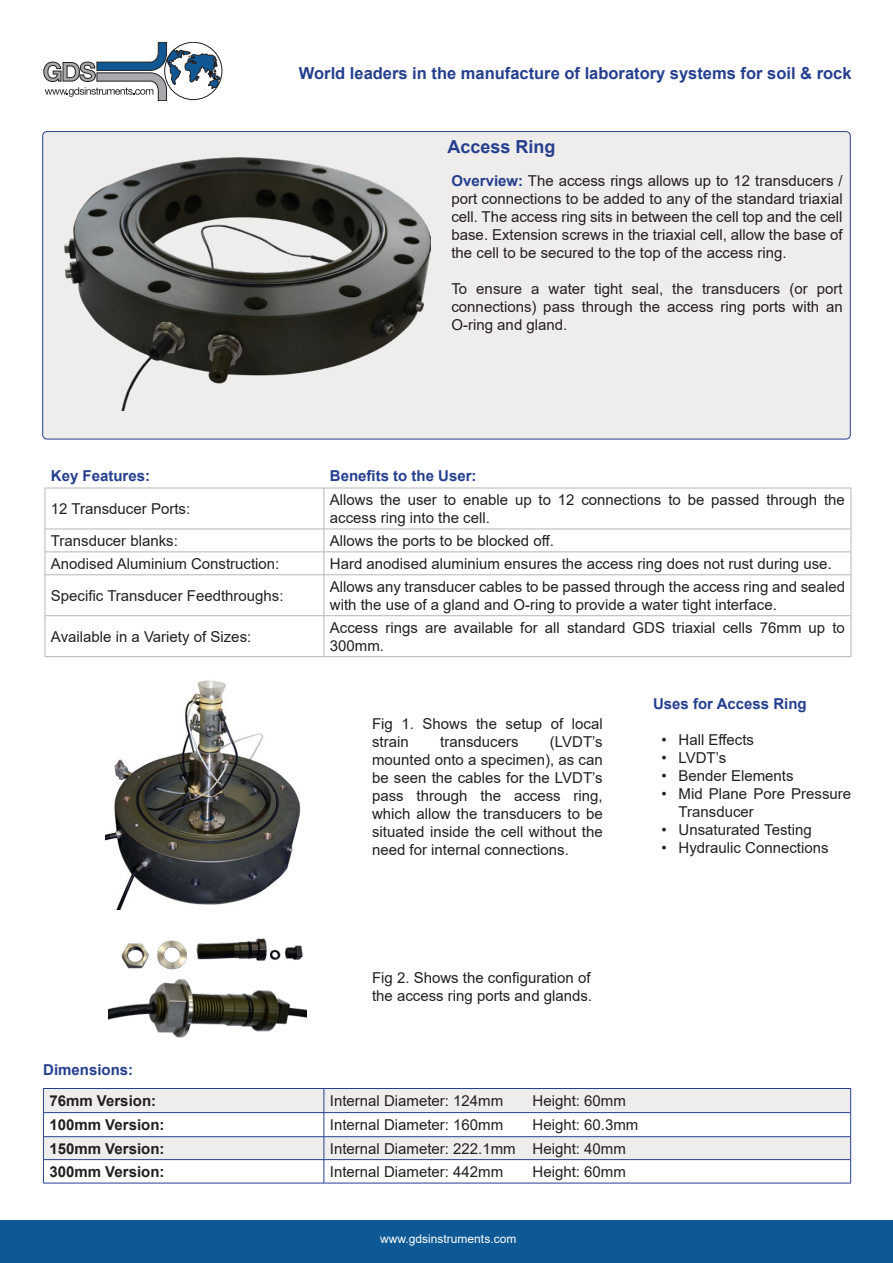
<style>
.page{position:relative;width:893px;height:1263px;background:#fff}
.page>*{position:absolute;margin:0;border:0;box-sizing:border-box;transform-origin:0 0}
.t1{font:700 18px "Arial";color:#253f8e}
.t2{font:700 16.5px "Arial";color:#253f8e}
.t3{font:15px/18px "Arial";color:#231f20}
.t4{font:700 15px "Arial";color:#253f8e}
.t5{font:700 15px "Arial";color:#231f20}
.t6{font:12px "Arial";color:#fff}
.s1{font-weight:700;color:#253f8e}
</style>
<div class="page">
<div style="left:0;top:1220px;width:893px;height:43px;background:#0d5995"></div>
<svg style="left:44px;top:42px;width:176px;height:59px"></svg>
<div style="left:43px;top:132px;width:807px;height:307px;background:#efedec;border-radius:4px"></div>
<hr style="left:45px;top:488px;width:279px;height:1px;background:#b6b6b6">
<hr style="left:45px;top:488px;width:1px;height:41px;background:#b6b6b6">
<hr style="left:324px;top:488px;width:527px;height:1px;background:#b6b6b6">
<hr style="left:324px;top:488px;width:1px;height:41px;background:#b6b6b6">
<hr style="left:851px;top:488px;width:1px;height:41px;background:#b6b6b6">
<hr style="left:45px;top:529px;width:279px;height:1px;background:#b6b6b6">
<hr style="left:324px;top:529px;width:527px;height:1px;background:#b6b6b6">
<hr style="left:45px;top:552px;width:279px;height:1px;background:#b6b6b6">
<svg style="left:45px;top:529px;width:1px;height:45px"></svg>
<hr style="left:324px;top:552px;width:527px;height:1px;background:#b6b6b6">
<svg style="left:324px;top:529px;width:1px;height:45px"></svg>
<svg style="left:851px;top:529px;width:1px;height:46px"></svg>
<hr style="left:45px;top:574px;width:279px;height:1px;background:#b6b6b6">
<hr style="left:45px;top:575px;width:1px;height:40px;background:#b6b6b6">
<hr style="left:324px;top:574px;width:527px;height:1px;background:#b6b6b6">
<hr style="left:324px;top:575px;width:1px;height:40px;background:#b6b6b6">
<hr style="left:851px;top:575px;width:1px;height:40px;background:#b6b6b6">
<hr style="left:45px;top:615px;width:279px;height:1px;background:#b6b6b6">
<hr style="left:45px;top:616px;width:1px;height:40px;background:#b6b6b6">
<hr style="left:324px;top:615px;width:527px;height:1px;background:#b6b6b6">
<hr style="left:324px;top:616px;width:1px;height:40px;background:#b6b6b6">
<hr style="left:851px;top:616px;width:1px;height:40px;background:#b6b6b6">
<hr style="left:45px;top:656px;width:279px;height:1px;background:#b6b6b6">
<hr style="left:324px;top:656px;width:527px;height:1px;background:#b6b6b6">
<img style="left:64px;top:158px;width:366px;height:252px">
<div style="left:44px;top:1089px;width:806px;height:23px;background:#efedec"></div>
<svg style="left:44px;top:1113px;width:806px;height:70px"></svg>
<hr style="left:43px;top:1088px;width:281px;height:1px;background:#253f8e">
<hr style="left:324px;top:1088px;width:527px;height:1px;background:#253f8e">
<hr style="left:43px;top:1112px;width:281px;height:1px;background:#253f8e">
<hr style="left:324px;top:1112px;width:527px;height:1px;background:#253f8e">
<hr style="left:43px;top:1136px;width:281px;height:1px;background:#253f8e">
<hr style="left:324px;top:1136px;width:527px;height:1px;background:#253f8e">
<hr style="left:43px;top:1159px;width:281px;height:1px;background:#253f8e">
<svg style="left:43px;top:1089px;width:1px;height:94px"></svg>
<hr style="left:324px;top:1159px;width:527px;height:1px;background:#253f8e">
<svg style="left:324px;top:1089px;width:1px;height:94px"></svg>
<svg style="left:850px;top:1089px;width:1px;height:94px"></svg>
<hr style="left:43px;top:1183px;width:281px;height:1px;background:#253f8e">
<hr style="left:324px;top:1183px;width:527px;height:1px;background:#253f8e">
<img style="left:106px;top:680px;width:195px;height:229px">
<img style="left:109px;top:938px;width:197px;height:100px">
<p class="t2" style="left:299px;top:62px;width:554px">World leaders in the manufacture of laboratory systems for soil &amp; rock</p>
<p class="t1" style="left:448px;top:134px;width:110px">Access Ring</p>
<p class="t3" style="left:451px;top:172px;width:393px;text-align:justify"><span class="s1">Overview:</span> The access rings allows up to 12 transducers / port connections to be added to any of the standard triaxial cell. The access ring sits in between the cell top and the cell base. Extension screws in the triaxial cell, allow the base of the cell to be secured to the top of the access ring.</p>
<p class="t3" style="left:451px;top:280px;width:393px;text-align:justify">To ensure a water tight seal, the transducers (or port connections) pass through the access ring ports with an O-ring and gland.</p>
<p class="t4" style="left:51px;top:465px;width:101px">Key Features:</p>
<p class="t4" style="left:330px;top:465px;width:148px">Benefits to the User:</p>
<p class="t3" style="left:51px;top:500px;width:141px">12 Transducer Ports:</p>
<p class="t3" style="left:330px;top:491px;width:517px">Allows the user to enable up to 12 connections to be passed through the access ring into the cell.</p>
<p class="t3" style="left:51px;top:531px;width:128px">Transducer blanks:</p>
<p class="t3" style="left:330px;top:531px;width:225px">Allows the ports to be blocked off.</p>
<p class="t3" style="left:51px;top:554px;width:230px">Anodised Aluminium Construction:</p>
<p class="t3" style="left:330px;top:554px;width:503px">Hard anodised aluminium ensures the access ring does not rust during use.</p>
<p class="t3" style="left:51px;top:586px;width:234px">Specific Transducer Feedthroughs:</p>
<p class="t3" style="left:330px;top:577px;width:517px">Allows any transducer cables to be passed through the access ring and sealed with the use of a gland and O-ring to provide a water tight interface.</p>
<p class="t3" style="left:51px;top:627px;width:202px">Available in a Variety of Sizes:</p>
<p class="t3" style="left:330px;top:618px;width:517px">Access rings are available for all standard GDS triaxial cells 76mm up to<br>300mm.</p>
<p class="t3" style="left:372px;top:715px;width:232px">Fig 1. Shows the setup of local strain</p>
<p class="t3" style="left:372px;top:733px;width:232px;text-align:justify;text-indent:178px">(LVDT’s mounted onto a specimen), as can be seen the cables for the LVDT’s pass through the access ring, which allow the transducers to be situated inside the cell without the need for internal connections.</p>
<p class="t3" style="left:440px;top:733px;width:80px">transducers</p>
<p class="t4" style="left:653px;top:693px;width:155px">Uses for Access Ring</p>
<p class="t3" style="left:661px;top:730px;width:94px">• Hall Effects</p>
<p class="t3" style="left:661px;top:748px;width:66px">• LVDT’s</p>
<p class="t3" style="left:661px;top:766px;width:134px">• Bender Elements</p>
<p class="t3" style="left:678px;top:784px;width:174px;text-indent:-17px">• Mid Plane Pore Pressure<br>Transducer</p>
<p class="t3" style="left:661px;top:820px;width:152px">• Unsaturated Testing</p>
<p class="t3" style="left:661px;top:838px;width:169px">• Hydraulic Connections</p>
<p class="t3" style="left:372px;top:968px;width:222px">Fig 2. Shows the configuration of the access ring ports and glands.</p>
<p class="t4" style="left:43px;top:1059px;width:92px">Dimensions:</p>
<p class="t5" style="left:49px;top:1090px;width:108px">76mm Version:</p>
<p class="t3" style="left:330px;top:1092px;width:175px">Internal Diameter: 124mm</p>
<p class="t3" style="left:532px;top:1092px;width:95px">Height: 60mm</p>
<p class="t5" style="left:49px;top:1114px;width:117px">100mm Version:</p>
<p class="t3" style="left:330px;top:1116px;width:175px">Internal Diameter: 160mm</p>
<p class="t3" style="left:532px;top:1116px;width:107px">Height: 60.3mm</p>
<p class="t5" style="left:49px;top:1138px;width:117px">150mm Version:</p>
<p class="t3" style="left:330px;top:1139px;width:297px">Internal Diameter: 222.1mm Height: 40mm</p>
<p class="t5" style="left:49px;top:1161px;width:117px">300mm Version:</p>
<p class="t3" style="left:330px;top:1162px;width:175px">Internal Diameter: 442mm</p>
<p class="t3" style="left:532px;top:1162px;width:95px">Height: 60mm</p>
<p class="t6" style="left:380px;top:1231px;width:138px">www.gdsinstruments.com</p>
</div>
